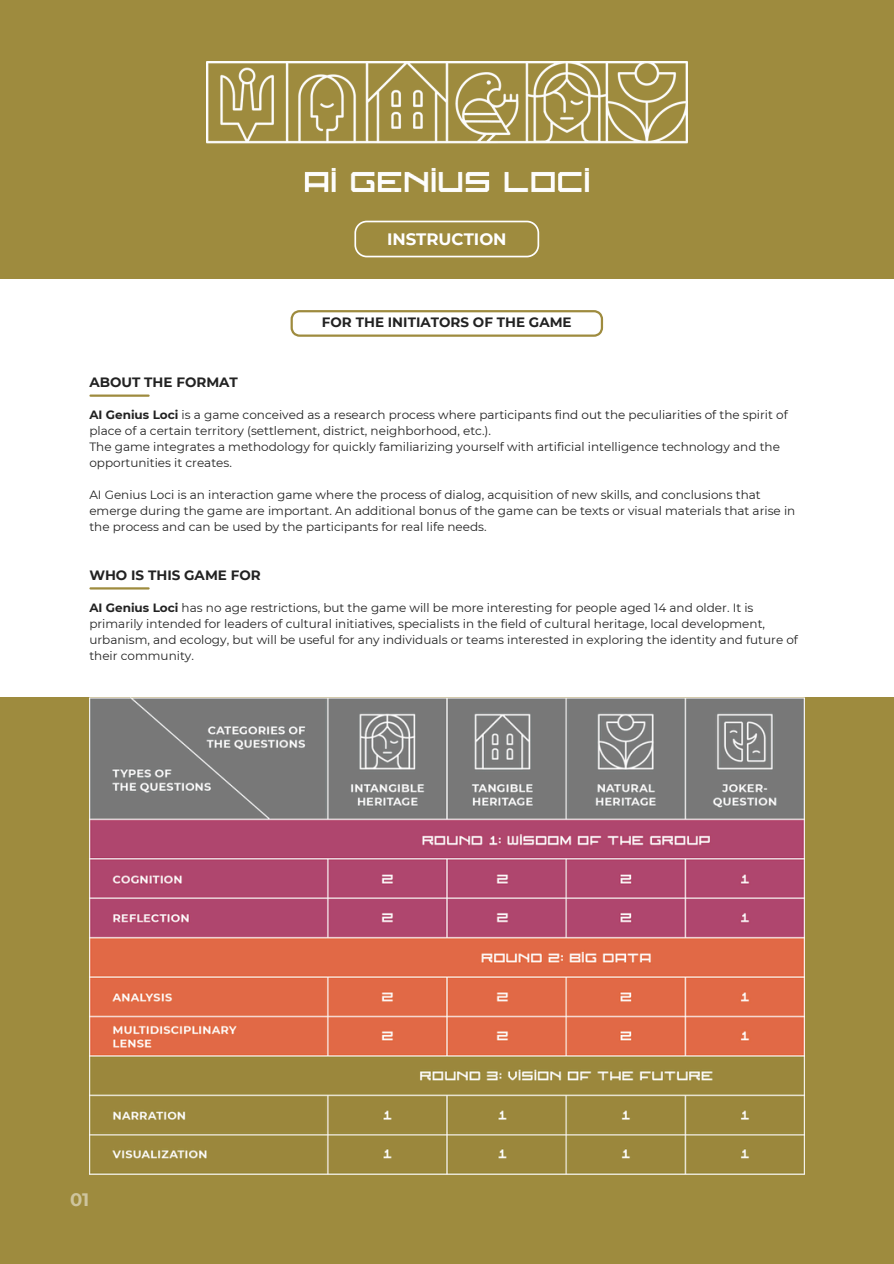
<style>
.page{position:relative;width:894px;height:1264px;background:#fff}
.page>*{position:absolute;margin:0;border:0;box-sizing:border-box;transform-origin:0 0}
.t1{font:700 18px "Montserrat";color:#fff}
.t2{font:700 16.5px "Montserrat";color:#fff}
.t3{font:700 13.5px "Montserrat";color:#222}
.t4{font:12px/16px "Montserrat";color:#222}
.s1{font-weight:700}
</style>
<div class="page">
<div style="left:0;top:697px;width:893px;height:566px;background:#9e8b3e"></div>
<svg style="left:290px;top:310px;width:313px;height:27px"></svg>
<hr style="left:90px;top:394px;width:58px;height:3px;background:#9e8b3e">
<hr style="left:90px;top:587px;width:58px;height:2px;background:#9e8b3e">
<img style="left:89px;top:697px;width:715px;height:477px">
<div style="left:0;top:0;width:893px;height:279px;background:#9e8b3e"></div>
<img style="left:206px;top:62px;width:481px;height:82px">
<svg style="left:354px;top:221px;width:185px;height:36px"></svg>
<img style="left:304px;top:168px;width:285px;height:24px">
<p class="t2" style="left:387px;top:229px;width:121px">INSTRUCTION</p>
<h1 class="t3" style="left:89px;top:374px;width:150px">ABOUT THE FORMAT</h1>
<p class="t3" style="left:322px;top:314px;width:251px">FOR THE INITIATORS OF THE GAME</p>
<h2 class="t4" style="left:89px;top:407px;width:699px"><span class="s1">AI Genius Loci</span> is a game conceived as a research process where participants find out the peculiarities of the spirit of place of a certain territory (settlement, district, neighborhood, etc.).</h2>
<p class="t4" style="left:89px;top:439px;width:691px">The game integrates a methodology for quickly familiarizing yourself with artificial intelligence technology and the opportunities it creates.</p>
<p class="t4" style="left:89px;top:487px;width:707px">AI Genius Loci is an interaction game where the process of dialog, acquisition of new skills, and conclusions that emerge during the game are important. An additional bonus of the game can be texts or visual materials that arise in the process and can be used by the participants for real life needs.</p>
<h2 class="t3" style="left:89px;top:567px;width:173px">WHO IS THIS GAME FOR</h2>
<p class="t4" style="left:89px;top:599px;width:710px"><span class="s1">AI Genius Loci</span> has no age restrictions, but the game will be more interesting for people aged 14 and older. It is primarily intended for leaders of cultural initiatives, specialists in the field of cultural heritage, local development, urbanism, and ecology, but will be useful for any individuals or teams interested in exploring the identity and future of their community.</p>
<h1 class="t1" style="left:70px;top:1188px;width:21px">01</h1>
</div>
